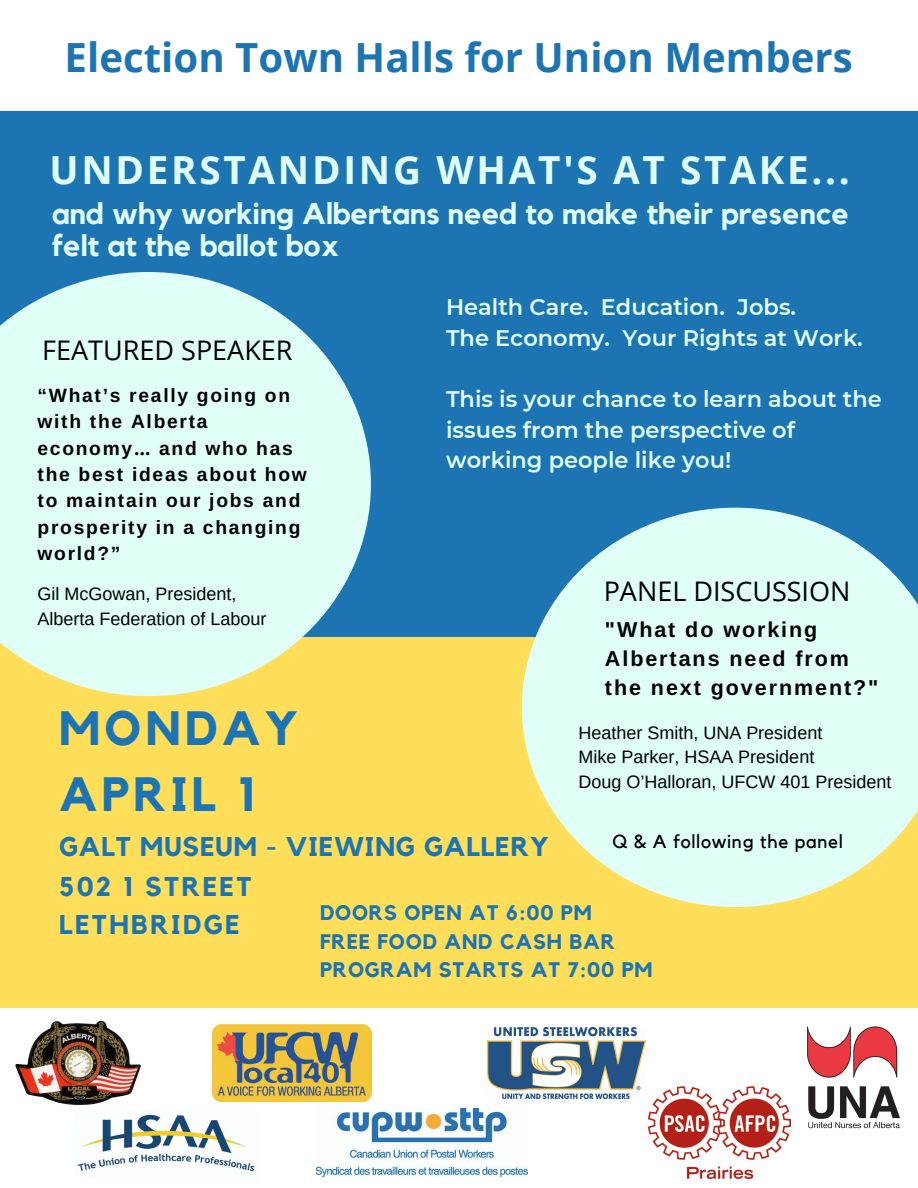
<style>
.page{position:relative;width:918px;height:1188px;background:#fff}
.page>*{position:absolute;margin:0;border:0;box-sizing:border-box;transform-origin:0 0}
.t1{font:700 48px/65.4px "Kollektif";letter-spacing:.09em;color:#1c75b2}
.t2{font:700 40.2px "Open Sans";color:#1c75b2}
.t3{font:700 38.7px "Open Sans";letter-spacing:.07em;color:#dffff7}
.t4{font:700 29.85px/32px "Kollektif";color:#dffff7}
.t5{font:27px "Open Sans";color:#000}
.t6{font:700 27px "Kollektif";letter-spacing:.035em;color:#1c75b2}
.t7{font:700 27px/37.2px "Kollektif";letter-spacing:.09em;color:#1c75b2}
.t8{font:600 22.5px/30.6px "Montserrat";color:#dffff7}
.t9{font:700 21.45px/29px "Arimo";letter-spacing:.09em;color:#000}
.t10{font:700 21px/28.3px "Kollektif";letter-spacing:.04em;color:#1c75b2}
.t11{font:700 19.2px/26.4px "Arimo";letter-spacing:.09em;color:#000}
.t12{font:18.9px "Kollektif";letter-spacing:.04em;color:#000}
.t13{font:18px/24.8px "Arimo";color:#000}
.s1{font-family:"Noto Sans Gurmukhi"}
</style>
<div class="page">
<div style="left:0;top:111px;width:918px;height:527px;background:#1c75b2"></div>
<div style="left:0;top:638px;width:918px;height:370px;background:#ffde59"></div>
<svg style="left:0;top:272px;width:371px;height:424px;fill:#dffff7"></svg>
<img style="left:648px;top:1086px;width:142px;height:93px">
<img style="left:77px;top:1115px;width:178px;height:57px">
<svg style="left:522px;top:508px;width:396px;height:399px;fill:#dffff7"></svg>
<img style="left:488px;top:1028px;width:157px;height:71px">
<img style="left:15px;top:1020px;width:126px;height:86px">
<img style="left:316px;top:1108px;width:212px;height:69px">
<img style="left:212px;top:1024px;width:160px;height:78px">
<img style="left:807px;top:1026px;width:93px;height:103px">
<h2 class="t2" style="left:65px;top:29px;width:790px">Election Town Halls for Union Members</h2>
<h3 class="t3" style="left:50px;top:142px;width:802px">UNDERSTANDING WHAT'S AT STAKE...</h3>
<h3 class="t4" style="left:52px;top:199px;width:799px">and why working Albertans need to make their presence felt at the ballot box</h3>
<p class="t5" style="left:42px;top:331px;width:252px">FEATURED SPEAKER</p>
<p class="t11" style="left:38px;top:382px;width:271px">“What’s really going on with the Alberta economy<span class="s1">…</span> and who has the best ideas about how to maintain our jobs and prosperity in a changing world?”</p>
<p class="t8" style="left:446px;top:292px;width:418px">Health Care. Education. Jobs.<br>The Economy. Your Rights at Work.</p>
<p class="t8" style="left:446px;top:384px;width:437px">This is your chance to learn about the issues from the perspective of working people like you!</p>
<p class="t13" style="left:38px;top:581px;width:230px">Gil McGowan, President,<br>Alberta Federation of Labour</p>
<p class="t5" style="left:604px;top:573px;width:248px">PANEL DISCUSSION</p>
<p class="t9" style="left:605px;top:615px;width:275px">"What do working<br>Albertans need from the next government?"</p>
<h1 class="t1" style="left:59px;top:698px;width:240px">MONDAY<br>APRIL 1</h1>
<p class="t6" style="left:59px;top:834px;width:491px">GALT MUSEUM - VIEWING GALLERY</p>
<p class="t13" style="left:578px;top:720px;width:314px">Heather Smith, UNA President<br>Mike Parker, HSAA President<br>Doug O’Halloran, UFCW 401 President</p>
<p class="t12" style="left:612px;top:833px;width:232px">Q &amp; A following the panel</p>
<p class="t7" style="left:59px;top:870px;width:194px">502 1 STREET<br>LETHBRIDGE</p>
<p class="t10" style="left:320px;top:900px;width:334px">DOORS OPEN AT 6:00 PM<br>FREE FOOD AND CASH BAR<br>PROGRAM STARTS AT 7:00 PM</p>
</div>
